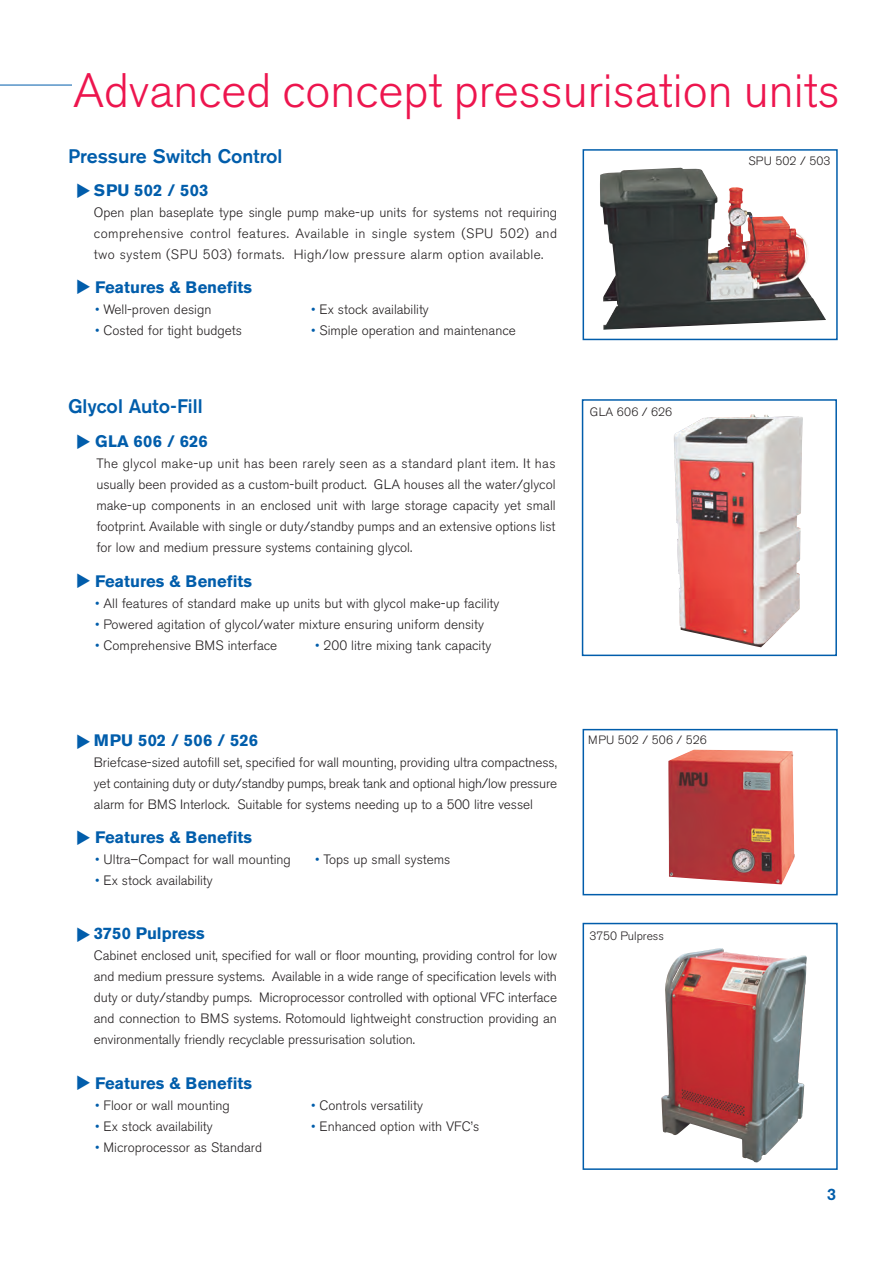
<style>
.page{position:relative;width:893px;height:1263px;background:#fff}
.page>*{position:absolute;margin:0;border:0;box-sizing:border-box;transform-origin:0 0}
.t1{font:300 48px "Akzidenz Grotesk BE";color:#ed154e}
.t2{font:500 19.5px "Akzidenz Grotesk BE";color:#015dab}
.t3{font:700 16.5px "Akzidenz Grotesk BE";color:#015dab}
.t4{font:500 16.5px "Akzidenz Grotesk BE";color:#015dab}
.t5{font:300 13.5px/21px "Akzidenz Grotesk BE";color:#231f20;text-align:justify}
.t6{font:300 12px "Akzidenz Grotesk BE";color:#231f20}
.s1{color:#015dab}
</style>
<div class="page">
<hr style="left:0;top:85px;width:178px;height:1px;background:#015dab">
<div style="left:72px;top:71px;width:769px;height:60px;background:#fff"></div>
<img style="left:674px;top:415px;width:129px;height:232px">
<div style="left:582px;top:399px;width:255px;height:257px;border:2px solid #015dab"></div>
<img style="left:600px;top:168px;width:226px;height:162px">
<div style="left:583px;top:149px;width:255px;height:191px;border:2px solid #015dab"></div>
<img style="left:668px;top:750px;width:127px;height:134px">
<div style="left:583px;top:729px;width:255px;height:166px;border:2px solid #015dab"></div>
<img style="left:661px;top:948px;width:146px;height:214px">
<div style="left:583px;top:923px;width:255px;height:247px;border:2px solid #015dab"></div>
<div style="left:734px;top:155px;width:98px;height:18px;background:#fff"></div>
<div style="left:588px;top:406px;width:98px;height:18px;background:#fff"></div>
<h1 class="t1" style="left:73px;top:70px;width:768px">Advanced concept pressurisation units</h1>
<h2 class="t2" style="left:68px;top:149px;width:216px">Pressure Switch Control</h2>
<p class="t3" style="left:94px;top:183px;width:116px">SPU 502 / 503</p>
<p class="t5" style="left:94px;top:203px;width:465px">Open plan baseplate type single pump make-up units for systems not requiring comprehensive control features. Available in single system (SPU 502) and two system (SPU 503) formats. High/low pressure alarm option available.</p>
<p class="t3" style="left:95px;top:280px;width:158px">Features &amp; Benefits</p>
<p class="t5" style="left:95px;top:300px;width:118px"><span class="s1">•</span> Well-proven design</p>
<p class="t5" style="left:311px;top:300px;width:119px"><span class="s1">•</span> Ex stock availability</p>
<p class="t5" style="left:95px;top:321px;width:148px"><span class="s1">•</span> Costed for tight budgets</p>
<p class="t5" style="left:311px;top:321px;width:206px"><span class="s1">•</span> Simple operation and maintenance</p>
<h2 class="t2" style="left:68px;top:399px;width:136px">Glycol Auto-Fill</h2>
<p class="t3" style="left:95px;top:435px;width:114px">GLA 606 / 626</p>
<p class="t5" style="left:96px;top:454px;width:461px">The glycol make-up unit has been rarely seen as a standard plant item. It has usually been provided as a custom-built product. GLA houses all the water/glycol make-up components in an enclosed unit with large storage capacity yet small footprint. Available with single or duty/standby pumps and an extensive options list for low and medium pressure systems containing glycol.</p>
<p class="t3" style="left:95px;top:574px;width:158px">Features &amp; Benefits</p>
<p class="t5" style="left:95px;top:594px;width:406px"><span class="s1">•</span> All features of standard make up units but with glycol make-up facility</p>
<p class="t5" style="left:95px;top:615px;width:390px"><span class="s1">•</span> Powered agitation of glycol/water mixture ensuring uniform density</p>
<p class="t5" style="left:95px;top:636px;width:184px"><span class="s1">•</span> Comprehensive BMS interface</p>
<p class="t5" style="left:315px;top:636px;width:178px"><span class="s1">•</span> 200 litre mixing tank capacity</p>
<p class="t3" style="left:94px;top:734px;width:166px">MPU 502 / 506 / 526</p>
<p class="t5" style="left:94px;top:753px;width:465px">Briefcase-sized autofill set, specified for wall mounting, providing ultra compactness, yet containing duty or duty/standby pumps, break tank and optional high/low pressure alarm for BMS Interlock. Suitable for systems needing up to a 500 litre vessel</p>
<p class="t3" style="left:95px;top:831px;width:158px">Features &amp; Benefits</p>
<p class="t5" style="left:95px;top:850px;width:197px"><span class="s1">•</span> Ultra–Compact for wall mounting</p>
<p class="t5" style="left:315px;top:850px;width:137px"><span class="s1">•</span> Tops up small systems</p>
<p class="t5" style="left:95px;top:871px;width:119px"><span class="s1">•</span> Ex stock availability</p>
<p class="t3" style="left:94px;top:927px;width:112px">3750 Pulpress</p>
<p class="t5" style="left:94px;top:946px;width:465px">Cabinet enclosed unit, specified for wall or floor mounting, providing control for low and medium pressure systems. Available in a wide range of specification levels with duty or duty/standby pumps. Microprocessor controlled with optional VFC interface and connection to BMS systems. Rotomould lightweight construction providing an environmentally friendly recyclable pressurisation solution.</p>
<p class="t3" style="left:95px;top:1076px;width:158px">Features &amp; Benefits</p>
<p class="t5" style="left:95px;top:1095px;width:136px"><span class="s1">•</span> Floor or wall mounting</p>
<p class="t5" style="left:311px;top:1095px;width:113px"><span class="s1">•</span> Controls versatility</p>
<p class="t5" style="left:95px;top:1116px;width:119px"><span class="s1">•</span> Ex stock availability</p>
<p class="t5" style="left:311px;top:1116px;width:170px"><span class="s1">•</span> Enhanced option with VFC’s</p>
<p class="t5" style="left:95px;top:1137px;width:169px"><span class="s1">•</span> Microprocessor as Standard</p>
<p class="t6" style="left:590px;top:406px;width:84px">GLA 606 / 626</p>
<p class="t6" style="left:588px;top:735px;width:120px">MPU 502 / 506 / 526</p>
<p class="t6" style="left:590px;top:931px;width:76px">3750 Pulpress</p>
<p class="t6" style="left:748px;top:156px;width:83px">SPU 502 / 503</p>
<p class="t4" style="left:827px;top:1188px;width:11px">3</p>
</div>
